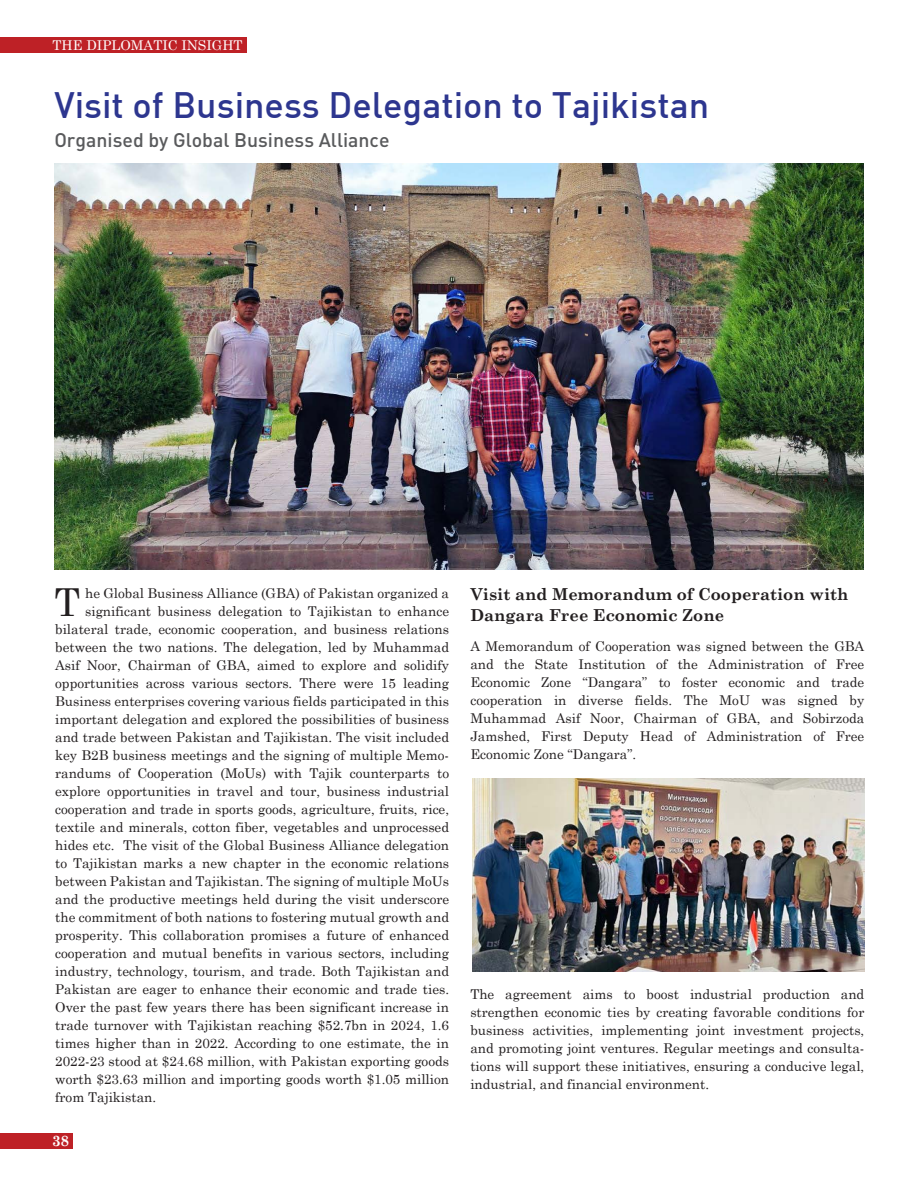
<style>
.page{position:relative;width:918px;height:1188px;background:#fff}
.page>*{position:absolute;margin:0;border:0;box-sizing:border-box;transform-origin:0 0}
.t1{font:38.55px "Century Schoolbook";color:#231f20}
.t2{font:500 36px "DIN";color:#2d368f}
.t3{font:500 19.5px "DIN Pro";color:#595a5c}
.t4{font:700 16.5px/21px "Century Schoolbook";color:#231f20}
.t5{font:700 15px "Century Schoolbook";color:#fff}
.t6{font:13.5px/18px "Century Schoolbook";color:#231f20;text-align:justify}
.t7{font:13.5px "Century Schoolbook";color:#fff}
</style>
<div class="page">
<div style="left:0;top:37px;width:247px;height:16px;background:#be2126"></div>
<div style="left:0;top:1133px;width:73px;height:16px;background:#be2126"></div>
<img style="left:472px;top:779px;width:392px;height:193px">
<img style="left:54px;top:163px;width:809px;height:406px">
<p class="t7" style="left:53px;top:34px;width:191px">THE DIPLOMATIC INSIGHT</p>
<h2 class="t2" style="left:54px;top:82px;width:656px">Visit of Business Delegation to Tajikistan</h2>
<h3 class="t3" style="left:54px;top:127px;width:337px">Organised by Global Business Alliance</h3>
<p class="t6" style="left:85px;top:583px;width:365px">he Global Business Alliance (GBA) of Pakistan organized a</p>
<p class="t6" style="left:85px;top:601px;width:365px">significant business delegation to Tajikistan to enhance</p>
<p class="t6" style="left:55px;top:619px;width:395px">bilateral trade, economic cooperation, and business relations</p>
<p class="t6" style="left:55px;top:637px;width:395px">between the two nations. The delegation, led by Muhammad</p>
<p class="t6" style="left:55px;top:655px;width:395px">Asif Noor, Chairman of GBA, aimed to explore and solidify</p>
<p class="t6" style="left:55px;top:673px;width:395px">opportunities across various sectors. There were 15 leading</p>
<p class="t6" style="left:55px;top:691px;width:395px">Business enterprises covering various fields participated in this</p>
<p class="t6" style="left:55px;top:709px;width:395px">important delegation and explored the possibilities of business</p>
<p class="t6" style="left:55px;top:727px;width:395px">and trade between Pakistan and Tajikistan. The visit included</p>
<p class="t6" style="left:55px;top:745px;width:395px">key B2B business meetings and the signing of multiple Memo-</p>
<p class="t6" style="left:55px;top:763px;width:395px">randums of Cooperation (MoUs) with Tajik counterparts to</p>
<p class="t6" style="left:55px;top:781px;width:395px">explore opportunities in travel and tour, business industrial</p>
<p class="t6" style="left:55px;top:799px;width:395px">cooperation and trade in sports goods, agriculture, fruits, rice,</p>
<p class="t6" style="left:55px;top:817px;width:395px">textile and minerals, cotton fiber, vegetables and unprocessed</p>
<p class="t6" style="left:55px;top:835px;width:395px">hides etc. The visit of the Global Business Alliance delegation</p>
<p class="t6" style="left:55px;top:853px;width:396px">to Tajikistan marks a new chapter in the economic relations</p>
<p class="t6" style="left:55px;top:871px;width:396px">between Pakistan and Tajikistan. The signing of multiple MoUs</p>
<p class="t6" style="left:55px;top:889px;width:396px">and the productive meetings held during the visit underscore</p>
<p class="t6" style="left:55px;top:907px;width:395px">the commitment of both nations to fostering mutual growth and</p>
<p class="t6" style="left:55px;top:925px;width:395px">prosperity. This collaboration promises a future of enhanced</p>
<p class="t6" style="left:55px;top:943px;width:395px">cooperation and mutual benefits in various sectors, including</p>
<p class="t6" style="left:55px;top:961px;width:395px">industry, technology, tourism, and trade. Both Tajikistan and</p>
<p class="t6" style="left:55px;top:979px;width:395px">Pakistan are eager to enhance their economic and trade ties.</p>
<p class="t6" style="left:55px;top:997px;width:395px">Over the past few years there has been significant increase in</p>
<p class="t6" style="left:55px;top:1015px;width:395px">trade turnover with Tajikistan reaching $52.7bn in 2024, 1.6</p>
<p class="t6" style="left:55px;top:1033px;width:395px">times higher than in 2022. According to one estimate, the in</p>
<p class="t6" style="left:55px;top:1051px;width:395px">2022-23 stood at $24.68 million, with Pakistan exporting goods</p>
<p class="t6" style="left:55px;top:1069px;width:395px">worth $23.63 million and importing goods worth $1.05 million</p>
<p class="t6" style="left:55px;top:1087px;width:103px">from Tajikistan.</p>
<h1 class="t1" style="left:54px;top:570px;width:27px">T</h1>
<p class="t5" style="left:52px;top:1129px;width:19px">38</p>
<p class="t4" style="left:470px;top:583px;width:380px">Visit and Memorandum of Cooperation with<br>Dangara Free Economic Zone</p>
<p class="t6" style="left:470px;top:636px;width:395px">A Memorandum of Cooperation was signed between the GBA and the State Institution of the Administration of Free Economic Zone “Dangara” to foster economic and trade cooperation in diverse fields. The MoU was signed by Muhammad Asif Noor, Chairman of GBA, and Sobirzoda Jamshed, First Deputy Head of Administration of Free Economic Zone “Dangara”.</p>
<p class="t6" style="left:470px;top:984px;width:395px">The agreement aims to boost industrial production and strengthen economic ties by creating favorable conditions for business activities, implementing joint investment projects, and promoting joint ventures. Regular meetings and consulta&shy;tions will support these initiatives, ensuring a conducive legal, industrial, and financial environment.</p>
</div>
